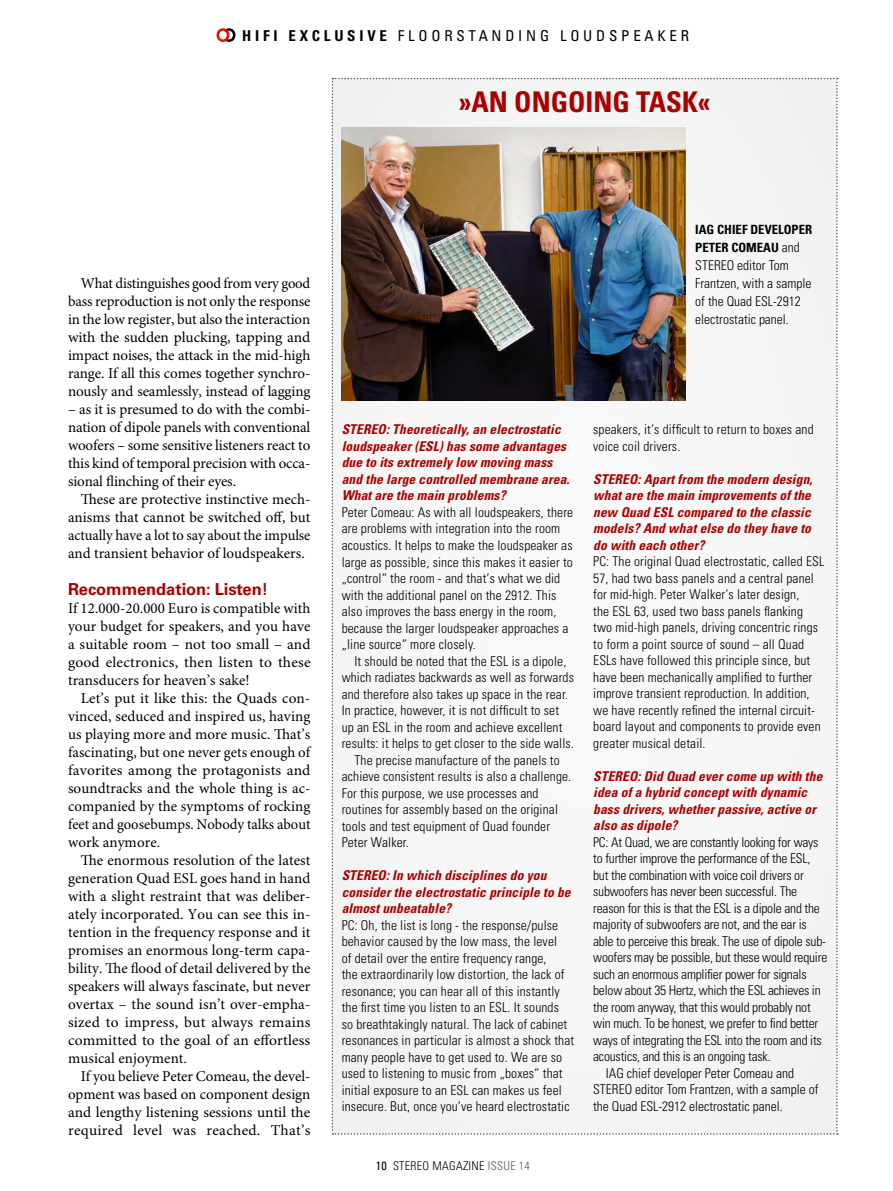
<style>
.page{position:relative;width:893px;height:1191px;background:#fff}
.page>*{position:absolute;margin:0;border:0;box-sizing:border-box;transform-origin:0 0}
.t1{font:700 condensed 28.5px "Univers LT Std";color:#a00}
.t2{font:700 16.5px "Univers LT Std";letter-spacing:-.005em;color:#a00}
.t3{font:15px/18px "Minion Pro";letter-spacing:.005em;color:#000;text-align:justify}
.t4{font:condensed 15px "Univers LT Std";letter-spacing:.25em;color:#000}
.t5{font:300 condensed 13.5px/16.5px "Univers LT Std";letter-spacing:.01em;color:#000}
.t6{font:300 condensed 13.5px "Univers LT Std";letter-spacing:-.015em;color:#000}
.t7{font:italic 700 condensed 13.5px/16.5px "Univers LT Std";letter-spacing:.01em;color:#a00}
.t8{font:700 condensed 12.75px/18px "Univers LT Std";color:#000}
.t9{font:300 condensed 12px "Univers LT Std";letter-spacing:.025em;color:#000}
.s1{font-weight:700}
.s2{font-weight:300;font-size:13.5px}
.s3{font-weight:400}
.s4{color:#595a5a}
</style>
<div class="page">
<svg style="left:217px;top:28px;width:18px;height:14px"></svg>
<div style="left:332px;top:78px;width:506px;height:1056px;background:#f6f6f6"></div>
<img style="left:342px;top:127px;width:344px;height:274px">
<p class="t4" style="left:242px;top:26px;width:448px"><span class="s1">HIFI EXCLUSIVE</span> FLOORSTANDING LOUDSPEAKER</p>
<h1 class="t1" style="left:459px;top:84px;width:253px">»AN ONGOING TASK«</h1>
<p class="t3" style="left:68px;top:275px;width:244px;text-indent:13px">What distinguishes good from very good bass reproduction is not only the response in the low register, but also the interaction with the sudden plucking, tapping and impact noises, the attack in the mid-high range. If all this comes together synchro&shy;nously and seamlessly, instead of lagging</p>
<p class="t3" style="left:68px;top:401px;width:244px">– as it is presumed to do with the combi&shy;nation of dipole panels with conventional woofers – some sensitive listeners react to this kind of temporal precision with occa&shy;sional flinching of their eyes.</p>
<p class="t3" style="left:68px;top:491px;width:244px;text-indent:13px">These are protective instinctive mech&shy;anisms that cannot be switched off, but actually have a lot to say about the impulse and transient behavior of loudspeakers.</p>
<p class="t2" style="left:68px;top:579px;width:202px">Recommendation: Listen!</p>
<p class="t3" style="left:68px;top:599px;width:244px">If 12.000-20.000 Euro is compatible with your budget for speakers, and you have a suitable room – not too small – and good electronics, then listen to these transducers for heaven’s sake!</p>
<p class="t3" style="left:68px;top:689px;width:244px;text-indent:13px">Let’s put it like this: the Quads con&shy;vinced, seduced and inspired us, having us playing more and more music. That’s fascinating, but one never gets enough of favorites among the protagonists and soundtracks and the whole thing is ac&shy;companied by the symptoms of rocking feet and goosebumps. Nobody talks about work anymore.</p>
<p class="t3" style="left:68px;top:851px;width:244px;text-align:left;text-indent:13px">The enormous resolution of the latest generation Quad ESL goes hand in hand with a slight restraint that was deliber&shy;ately incorporated. You can see this in&shy;tention in the frequency response and it promises an enormous long-term capa&shy;bility. The flood of detail delivered by the speakers will always fascinate, but never overtax – the sound isn’t over-empha&shy;sized to impress, but always remains committed to the goal of an effortless musical enjoyment.</p>
<p class="t3" style="left:68px;top:1067px;width:244px;text-indent:13px">If you believe Peter Comeau, the devel&shy;opment was based on component design and lengthy listening sessions until the required level was reached. That’s</p>
<p class="t8" style="left:695px;top:221px;width:118px">IAG CHIEF DEVELOPER<br>PETER COMEAU <span class="s2">and</span></p>
<p class="t5" style="left:695px;top:257px;width:118px;line-height:18px">STEREO editor Tom<br>Frantzen, with a sample of the Quad ESL-2912 electrostatic panel.</p>
<p class="t7" style="left:342px;top:421px;width:229px">STEREO: Theoretically, an electrostatic loudspeaker (ESL) has some advantages due to its extremely low moving mass and the large controlled membrane area.<br>What are the main problems?</p>
<p class="t5" style="left:342px;top:504px;width:233px">Peter Comeau: As with all loudspeakers, there are problems with integration into the room acoustics. It helps to make the loudspeaker as large as possible, since this makes it easier to „control“ the room - and that‘s what we did with the additional panel on the 2912. This also improves the bass energy in the room, because the larger loudspeaker approaches a „line source“ more closely.</p>
<p class="t5" style="left:354px;top:652px;width:213px">It should be noted that the ESL is a dipole,</p>
<p class="t5" style="left:342px;top:669px;width:234px">which radiates backwards as well as forwards</p>
<p class="t5" style="left:342px;top:685px;width:228px">and therefore also takes up space in the rear.</p>
<p class="t5" style="left:342px;top:702px;width:219px">In practice, however, it is not difficult to set</p>
<p class="t5" style="left:342px;top:718px;width:222px">up an ESL in the room and achieve excellent</p>
<p class="t5" style="left:342px;top:735px;width:234px">results: it helps to get closer to the side walls.</p>
<p class="t5" style="left:354px;top:751px;width:207px">The precise manufacture of the panels to</p>
<p class="t5" style="left:342px;top:768px;width:231px">achieve consistent results is also a challenge.</p>
<p class="t5" style="left:342px;top:784px;width:198px">For this purpose, we use processes and</p>
<p class="t5" style="left:342px;top:801px;width:218px">routines for assembly based on the original</p>
<p class="t5" style="left:342px;top:817px;width:210px">tools and test equipment of Quad founder</p>
<p class="t5" style="left:342px;top:834px;width:69px">Peter Walker.</p>
<p class="t7" style="left:342px;top:867px;width:231px">STEREO: In which disciplines do you consider the electrostatic principle to be almost unbeatable?</p>
<p class="t5" style="left:342px;top:916px;width:234px">PC: Oh, the list is long - the response/pulse behavior caused by the low mass, the level<br>of detail over the entire frequency range,<br>the extraordinarily low distortion, the lack of resonance; you can hear all of this instantly the first time you listen to an ESL. It sounds<br>so breathtakingly natural. The lack of cabinet resonances in particular is almost a shock that many people have to get used to. We are so used to listening to music from „boxes“ that initial exposure to an ESL can makes us feel insecure. But, once you‘ve heard electrostatic</p>
<p class="t9" style="left:376px;top:1158px;width:156px"><span class="s3">10</span> STEREO MAGAZINE <span class="s4">ISSUE 14</span></p>
<p class="t5" style="left:593px;top:421px;width:222px">speakers, it‘s difficult to return to boxes and voice coil drivers.</p>
<p class="t7" style="left:593px;top:471px;width:221px">STEREO: Apart from the modern design, what are the main improvements of the new Quad ESL compared to the classic models? And what else do they have to do with each other?</p>
<p class="t5" style="left:593px;top:553px;width:233px">PC: The original Quad electrostatic, called ESL 57, had two bass panels and a central panel for mid-high. Peter Walker‘s later design,<br>the ESL 63, used two bass panels flanking two mid-high panels, driving concentric rings to form a point source of sound – all Quad ESLs have followed this principle since, but have been mechanically amplified to further improve transient reproduction. In addition, we have recently refined the internal circuit&shy;board layout and components to provide even greater musical detail.</p>
<p class="t7" style="left:593px;top:768px;width:231px">STEREO: Did Quad ever come up with the idea of a hybrid concept with dynamic bass drivers, whether passive, active or also as dipole?</p>
<p class="t6" style="left:593px;top:834px;width:227px">PC: At Quad, we are constantly looking for ways</p>
<p class="t6" style="left:593px;top:850px;width:219px">to further improve the performance of the ESL,</p>
<p class="t6" style="left:593px;top:867px;width:212px">but the combination with voice coil drivers or</p>
<p class="t6" style="left:593px;top:883px;width:206px">subwoofers has never been successful. The</p>
<p class="t6" style="left:593px;top:900px;width:228px">reason for this is that the ESL is a dipole and the</p>
<p class="t6" style="left:593px;top:916px;width:215px">majority of subwoofers are not, and the ear is</p>
<p class="t6" style="left:593px;top:933px;width:234px">able to perceive this break. The use of dipole sub-</p>
<p class="t6" style="left:593px;top:949px;width:236px">woofers may be possible, but these would require</p>
<p class="t6" style="left:593px;top:966px;width:215px">such an enormous amplifier power for signals</p>
<p class="t6" style="left:593px;top:982px;width:229px">below about 35 Hertz, which the ESL achieves in</p>
<p class="t6" style="left:593px;top:999px;width:219px">the room anyway, that this would probably not</p>
<p class="t6" style="left:593px;top:1015px;width:227px">win much. To be honest, we prefer to find better</p>
<p class="t6" style="left:593px;top:1032px;width:230px">ways of integrating the ESL into the room and its</p>
<p class="t6" style="left:593px;top:1048px;width:179px">acoustics, and this is an ongoing task.</p>
<p class="t5" style="left:606px;top:1065px;width:190px">IAG chief developer Peter Comeau and</p>
<p class="t5" style="left:593px;top:1081px;width:227px">STEREO editor Tom Frantzen, with a sample of</p>
<p class="t5" style="left:593px;top:1098px;width:191px">the Quad ESL-2912 electrostatic panel.</p>
</div>
